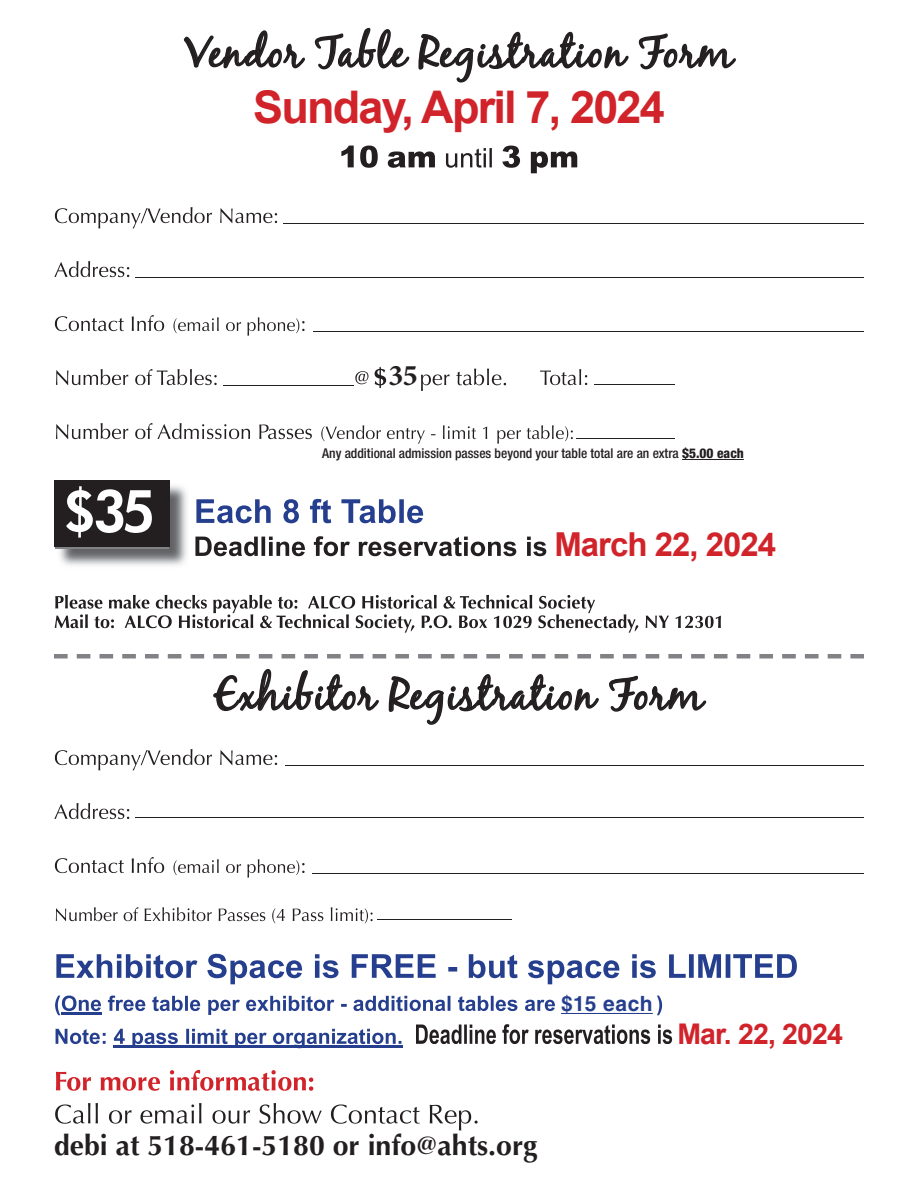
<style>
.page{position:relative;width:918px;height:1188px;background:#fff}
.page>*{position:absolute;margin:0;border:0;box-sizing:border-box;transform-origin:0 0}
.t1{font:800 55.5px "Futura";color:#fff}
.t2{font:700 45px "Arial";letter-spacing:-.04em;color:#d1232a}
.t3{font:43.5px "Black Jack Pro";letter-spacing:.03em;color:#231f20}
.t4{font:700 33px "Arial";letter-spacing:-.03em;color:#d1232a}
.t5{font:700 30px "Minion Pro";color:#231f20}
.t6{font:700 28.5px "Optima";color:#231f20}
.t7{font:700 28.5px "Arial";letter-spacing:-.03em;color:#d1232a}
.t8{font:700 21px "Helvetica LT Std";letter-spacing:.025em;color:#253f8e}
.t9{font:500 condensed 13.5px "Helvetica Neue LT Std";color:#231f20}
.s1{font-weight:800}
</style>
<div class="page">
<svg style="left:55px;top:207px;width:222px;height:21px"></svg>
<svg style="left:54px;top:261px;width:75px;height:16px"></svg>
<svg style="left:55px;top:315px;width:109px;height:16px"></svg>
<svg style="left:173px;top:317px;width:132px;height:19px"></svg>
<svg style="left:56px;top:369px;width:161px;height:16px"></svg>
<svg style="left:355px;top:371px;width:13px;height:13px"></svg>
<svg style="left:540px;top:369px;width:47px;height:16px"></svg>
<svg style="left:56px;top:423px;width:256px;height:16px"></svg>
<svg style="left:321px;top:425px;width:252px;height:19px"></svg>
<svg style="left:196px;top:499px;width:227px;height:24px"></svg>
<svg style="left:195px;top:536px;width:351px;height:20px"></svg>
<svg style="left:55px;top:595px;width:666px;height:38px"></svg>
<svg style="left:54px;top:654px;width:810px;height:4px"></svg>
<hr style="left:284px;top:224px;width:580px;height:1px;background:#231f20">
<hr style="left:135px;top:278px;width:729px;height:1px;background:#231f20">
<hr style="left:314px;top:332px;width:550px;height:1px;background:#231f20">
<hr style="left:224px;top:386px;width:130px;height:1px;background:#231f20">
<hr style="left:576px;top:438px;width:99px;height:1px;background:#231f20">
<hr style="left:594px;top:384px;width:81px;height:1px;background:#231f20">
<img style="left:60px;top:485px;width:127px;height:81px">
<div style="left:56px;top:482px;width:114px;height:67px;background:#808285"></div>
<svg style="left:375px;top:367px;width:12px;height:21px"></svg>
<svg style="left:421px;top:369px;width:85px;height:22px"></svg>
<hr style="left:113px;top:1045px;width:290px;height:2px;background:#253f8e">
<svg style="left:56px;top:954px;width:741px;height:30px"></svg>
<svg style="left:55px;top:995px;width:607px;height:20px"></svg>
<svg style="left:56px;top:1029px;width:345px;height:19px"></svg>
<svg style="left:416px;top:1024px;width:256px;height:20px"></svg>
<svg style="left:56px;top:1070px;width:257px;height:21px"></svg>
<svg style="left:55px;top:1103px;width:423px;height:27px"></svg>
<svg style="left:341px;top:146px;width:94px;height:22px"></svg>
<svg style="left:446px;top:148px;width:46px;height:20px"></svg>
<svg style="left:502px;top:146px;width:75px;height:27px"></svg>
<svg style="left:55px;top:749px;width:222px;height:21px"></svg>
<svg style="left:54px;top:803px;width:75px;height:16px"></svg>
<svg style="left:55px;top:857px;width:109px;height:16px"></svg>
<svg style="left:173px;top:859px;width:132px;height:19px"></svg>
<hr style="left:285px;top:765px;width:579px;height:1px;background:#231f20">
<hr style="left:135px;top:817px;width:729px;height:1px;background:#231f20">
<hr style="left:312px;top:873px;width:552px;height:1px;background:#231f20">
<svg style="left:56px;top:907px;width:317px;height:16px"></svg>
<hr style="left:377px;top:920px;width:135px;height:1px;background:#231f20">
<svg style="left:183px;top:27px;width:553px;height:56px"></svg>
<svg style="left:213px;top:669px;width:494px;height:56px"></svg>
<div style="left:54px;top:481px;width:115px;height:66px;background:#231f20"></div>
<div style="left:561px;top:992px;width:92px;height:26px;background:#fff"></div>
<hr style="left:561px;top:1013px;width:92px;height:1px;background:#253f8e">
<hr style="left:682px;top:459px;width:62px;height:1px;background:#231f20">
<p class="t3" style="left:185px;top:26px;width:550px">Vendor Table Registration Form</p>
<p class="t2" style="left:253px;top:77px;width:413px">Sunday, April 7, 2024</p>
<p class="t5" style="left:388px;top:355px;width:31px">35</p>
<p class="t1" style="left:64px;top:474px;width:92px">$35</p>
<p class="t9" style="left:322px;top:445px;width:423px">Any additional admission passes beyond your table total are an extra <span class="s1">$5.00 each</span></p>
<p class="t4" style="left:554px;top:523px;width:223px">March 22, 2024</p>
<p class="t3" style="left:214px;top:668px;width:491px">Exhibitor Registration Form</p>
<p class="t8" style="left:561px;top:991px;width:93px">$15 each</p>
<p class="t7" style="left:677px;top:1015px;width:167px">Mar. 22, 2024</p>
<p class="t6" style="left:54px;top:1129px;width:485px">debi at 518-461-5180 or info@ahts.org</p>
</div>
